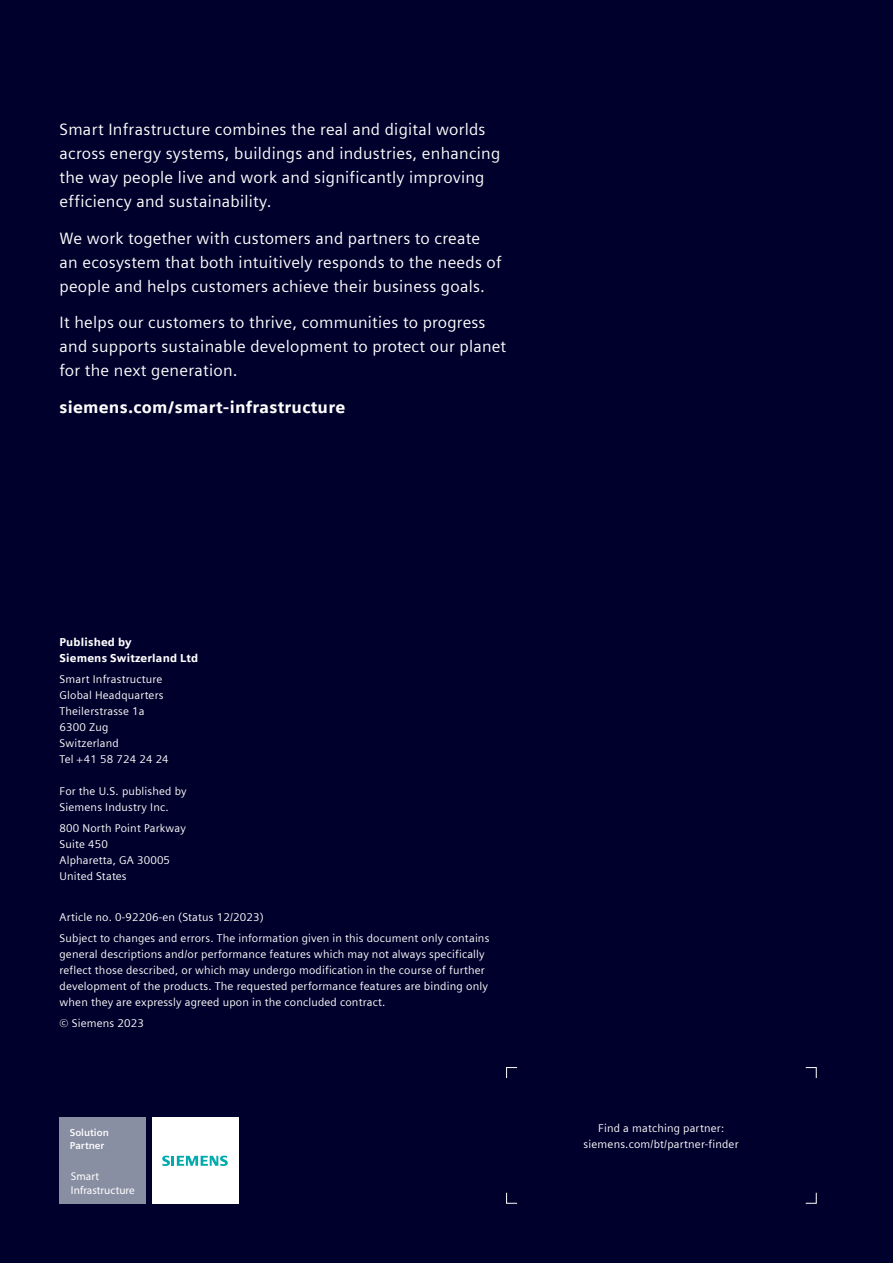
<style>
.page{position:relative;width:893px;height:1263px;background:#00002c}
.page>*{position:absolute;margin:0;border:0;box-sizing:border-box;transform-origin:0 0}
.t1{font:16.5px/24px "Siemens Sans Global";letter-spacing:.015em;color:#fff}
.t2{font:900 16.5px "Siemens Sans";letter-spacing:.015em;color:#fff}
.t3{font:11.25px/15.9px "Siemens Sans Global";letter-spacing:.015em;color:#fff}
.t4{font:900 11.25px/15.9px "Siemens Sans";letter-spacing:.015em;color:#fff}
.t5{font:11.25px/13.5px "Myriad Pro";color:#fff}
.t6{font:700 10.05px/12.8px "Siemens Sans";color:#fff}
</style>
<div class="page">
<div style="left:60px;top:1117px;width:86px;height:87px;background:#898fa3"></div>
<div style="left:152px;top:1117px;width:86px;height:87px;background:#fff"></div>
<svg style="left:162px;top:1155px;width:66px;height:11px"></svg>
<h1 class="t1" style="left:60px;top:119px;width:442px">Smart Infrastructure combines the real and digital worlds across energy systems, buildings and industries, enhancing the way people live and work and significantly improving efficiency and sustainability.</h1>
<h1 class="t1" style="left:60px;top:227px;width:444px">We work together with customers and partners to create an ecosystem that both intuitively responds to the needs of people and helps customers achieve their business goals.</h1>
<h1 class="t1" style="left:60px;top:312px;width:448px">It helps our customers to thrive, communities to progress and supports sustainable development to protect our planet for the next generation.</h1>
<h1 class="t2" style="left:60px;top:400px;width:287px">siemens.com/smart-infrastructure</h1>
<p class="t4" style="left:60px;top:635px;width:140px">Published by<br>Siemens Switzerland Ltd</p>
<p class="t3" style="left:60px;top:672px;width:111px">Smart Infrastructure<br>Global Headquarters<br>Theilerstrasse 1a<br>6300 Zug<br>Switzerland<br>Tel +41 58 724 24 24</p>
<p class="t3" style="left:60px;top:784px;width:129px">For the U.S. published by<br>Siemens Industry Inc.</p>
<p class="t3" style="left:60px;top:821px;width:128px">800 North Point Parkway<br>Suite 450<br>Alpharetta, GA 30005<br>United States</p>
<p class="t3" style="left:60px;top:907px;width:431px;line-height:21.3px">Article no. 0-92206-en (Status 12/2023)<br>Subject to changes and errors. The information given in this document only contains</p>
<p class="t3" style="left:60px;top:947px;width:430px">general descriptions and/or performance features which may not always specifically reflect those described, or which may undergo modification in the course of further development of the products. The requested performance features are binding only when they are expressly agreed upon in the concluded contract.</p>
<p class="t3" style="left:60px;top:1016px;width:86px">© Siemens 2023</p>
<p class="t6" style="left:70px;top:1126px;width:41px">Solution<br>Partner</p>
<p class="t5" style="left:71px;top:1169px;width:65px">Smart<br>Infrastructure</p>
<p class="t3" style="left:584px;top:1120px;width:157px;text-align:center">Find a matching partner: siemens.com/bt/partner-finder</p>
</div>
